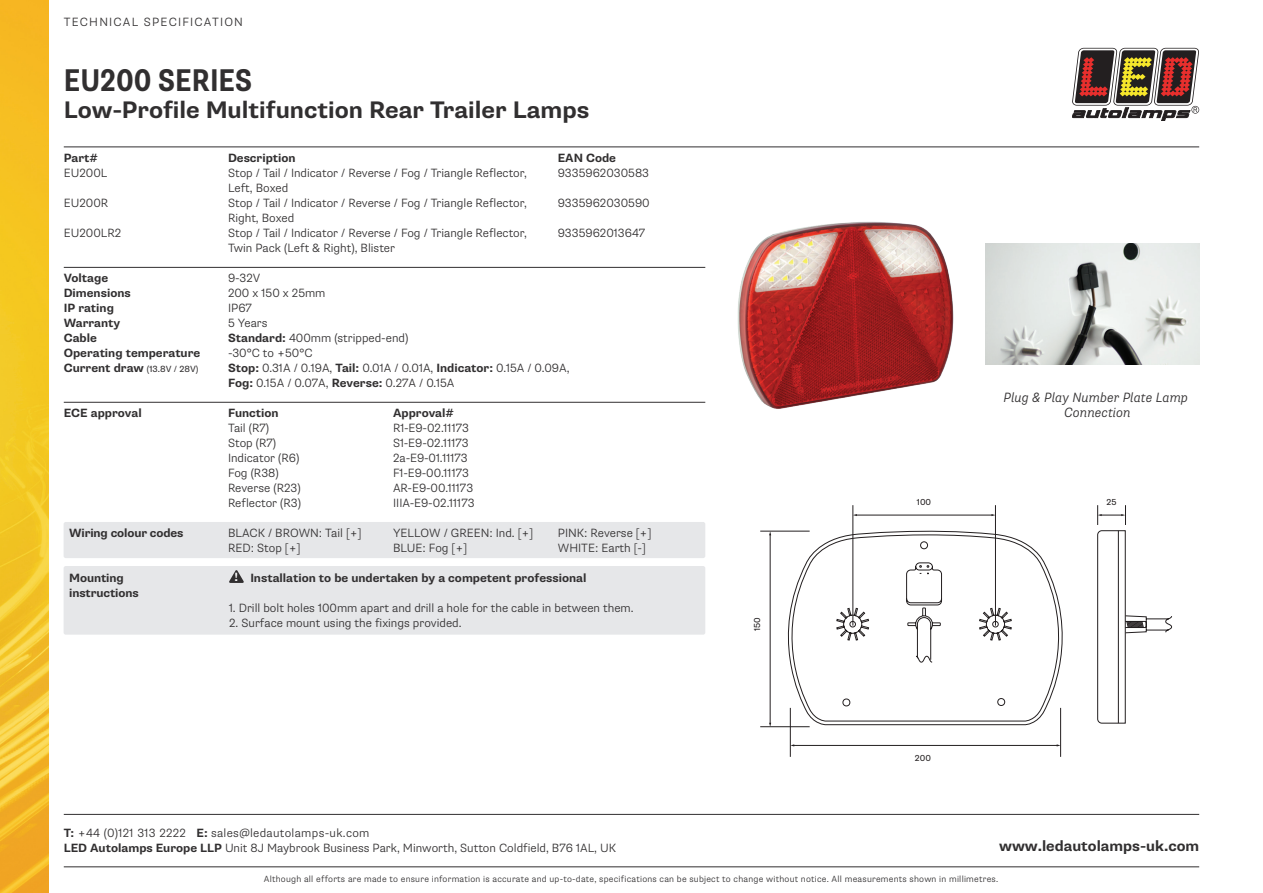
<style>
.page{position:relative;width:1263px;height:893px;background:#fff}
.page>*{position:absolute;margin:0;border:0;box-sizing:border-box;transform-origin:0 0}
.t1{font:700 condensed 31.5px "Supria Sans";color:#312f30}
.t2{font:700 24px "Supria Sans";color:#312f30}
.t3{font:700 15px "Supria Sans";color:#312f30}
.t4{font:italic 300 13.5px "Supria Sans";color:#312f30}
.t5{font:300 12px/15px "Supria Sans";color:#312f30}
.t6{font:700 12px/15px "Supria Sans";color:#312f30}
.t7{font:300 12px "Supria Sans";letter-spacing:.1em;color:#312f30}
.t8{font:700 12px "Supria Sans";color:#fff}
.t9{font:300 9px "Supria Sans";letter-spacing:.025em;color:#312f30}
.t10{font:8.7px "Supria Sans";color:#231f20}
.s1{font-weight:400;font-size:9px}
.s2{font-weight:700}
</style>
<div class="page">
<img style="left:0;top:0;width:49px;height:893px">
<svg style="left:1072px;top:48px;width:127px;height:73px"></svg>
<hr style="left:64px;top:147px;width:1135px;height:1px;background:#312f30">
<hr style="left:64px;top:814px;width:1135px;height:1px;background:#312f30">
<hr style="left:64px;top:867px;width:1135px;height:1px;background:#312f30">
<img style="left:737px;top:221px;width:217px;height:188px">
<div style="left:64px;top:522px;width:641px;height:36px;background:#e6e7e9;border-radius:2px"></div>
<div style="left:64px;top:566px;width:641px;height:69px;background:#e6e7e9;border-radius:2px"></div>
<hr style="left:64px;top:267px;width:641px;height:1px;background:#312f30">
<hr style="left:64px;top:402px;width:641px;height:1px;background:#312f30">
<svg style="left:229px;top:570px;width:15px;height:13px"></svg>
<hr style="left:790px;top:708px;width:1px;height:49px;background:#231f20">
<hr style="left:1060px;top:708px;width:1px;height:49px;background:#231f20">
<hr style="left:793px;top:745px;width:264px;height:1px;background:#231f20">
<hr style="left:760px;top:726px;width:50px;height:1px;background:#231f20">
<hr style="left:760px;top:531px;width:50px;height:1px;background:#231f20">
<hr style="left:853px;top:505px;width:1px;height:121px;background:#231f20">
<hr style="left:995px;top:505px;width:1px;height:121px;background:#231f20">
<hr style="left:856px;top:515px;width:136px;height:1px;background:#231f20">
<svg style="left:769px;top:527px;width:293px;height:198px"></svg>
<svg style="left:776px;top:530px;width:287px;height:193px"></svg>
<svg style="left:1097px;top:505px;width:75px;height:219px"></svg>
<img style="left:986px;top:243px;width:213px;height:122px">
<p class="t7" style="left:64px;top:15px;width:181px">TECHNICAL SPECIFICATION</p>
<p class="t1" style="left:64px;top:61px;width:190px">EU200 SERIES</p>
<p class="t2" style="left:64px;top:95px;width:527px">Low-Profile Multifunction Rear Trailer Lamps</p>
<p class="t6" style="left:64px;top:150px;width:36px">Part#</p>
<p class="t5" style="left:64px;top:165px;width:45px">EU200L</p>
<p class="t5" style="left:64px;top:195px;width:46px">EU200R</p>
<p class="t5" style="left:64px;top:225px;width:59px">EU200LR2</p>
<p class="t6" style="left:64px;top:270px;width:46px">Voltage</p>
<p class="t6" style="left:64px;top:285px;width:69px">Dimensions</p>
<p class="t6" style="left:64px;top:300px;width:52px">IP rating</p>
<p class="t6" style="left:64px;top:315px;width:58px">Warranty</p>
<p class="t6" style="left:64px;top:330px;width:35px">Cable</p>
<p class="t6" style="left:64px;top:345px;width:138px">Operating temperature</p>
<p class="t6" style="left:64px;top:360px;width:136px">Current draw <span class="s1">(13.8V / 28V)</span></p>
<p class="t6" style="left:64px;top:405px;width:79px">ECE approval</p>
<p class="t6" style="left:69px;top:525px;width:116px">Wiring colour codes</p>
<p class="t6" style="left:69px;top:570px;width:71px">Mounting instructions</p>
<p class="t6" style="left:228px;top:150px;width:69px">Description</p>
<p class="t5" style="left:228px;top:165px;width:300px">Stop / Tail / Indicator / Reverse / Fog / Triangle Reflector,<br>Left, Boxed</p>
<p class="t5" style="left:228px;top:195px;width:300px">Stop / Tail / Indicator / Reverse / Fog / Triangle Reflector,<br>Right, Boxed</p>
<p class="t5" style="left:228px;top:225px;width:300px">Stop / Tail / Indicator / Reverse / Fog / Triangle Reflector,<br>Twin Pack (Left &amp; Right), Blister</p>
<p class="t6" style="left:558px;top:150px;width:60px">EAN Code</p>
<p class="t5" style="left:558px;top:165px;width:93px">9335962030583</p>
<p class="t5" style="left:558px;top:195px;width:94px">9335962030590</p>
<p class="t5" style="left:558px;top:225px;width:89px">9335962013647</p>
<p class="t5" style="left:228px;top:270px;width:34px">9-32V</p>
<p class="t5" style="left:228px;top:285px;width:99px">200 x 150 x 25mm</p>
<p class="t5" style="left:228px;top:300px;width:25px">IP67</p>
<p class="t5" style="left:228px;top:315px;width:41px">5 Years</p>
<p class="t5" style="left:228px;top:330px;width:182px"><span class="s2">Standard:</span> 400mm (stripped-end)</p>
<p class="t5" style="left:228px;top:345px;width:86px">-30°C to +50°C</p>
<p class="t5" style="left:228px;top:360px;width:343px"><span class="s2">Stop:</span> 0.31A / 0.19A, <span class="s2">Tail:</span> 0.01A / 0.01A, <span class="s2">Indicator:</span> 0.15A / 0.09A,</p>
<p class="t5" style="left:228px;top:375px;width:228px"><span class="s2">Fog:</span> 0.15A / 0.07A, <span class="s2">Reverse:</span> 0.27A / 0.15A</p>
<p class="t6" style="left:228px;top:405px;width:52px">Function</p>
<p class="t5" style="left:228px;top:420px;width:43px">Tail (R7)</p>
<p class="t5" style="left:228px;top:435px;width:50px">Stop (R7)</p>
<p class="t5" style="left:228px;top:450px;width:73px">Indicator (R6)</p>
<p class="t5" style="left:228px;top:465px;width:52px">Fog (R38)</p>
<p class="t5" style="left:228px;top:480px;width:74px">Reverse (R23)</p>
<p class="t5" style="left:228px;top:495px;width:75px">Reflector (R3)</p>
<p class="t6" style="left:393px;top:405px;width:62px">Approval#</p>
<p class="t5" style="left:393px;top:420px;width:77px">R1-E9-02.11173</p>
<p class="t5" style="left:393px;top:435px;width:77px">S1-E9-02.11173</p>
<p class="t5" style="left:393px;top:450px;width:76px">2a-E9-01.11173</p>
<p class="t5" style="left:393px;top:465px;width:77px">F1-E9-00.11173</p>
<p class="t5" style="left:393px;top:480px;width:82px">AR-E9-00.11173</p>
<p class="t5" style="left:393px;top:495px;width:83px">IIIA-E9-02.11173</p>
<p class="t5" style="left:393px;top:525px;width:142px">YELLOW / GREEN: Ind. [+]</p>
<p class="t5" style="left:393px;top:540px;width:76px">BLUE: Fog [+]</p>
<p class="t6" style="left:250px;top:570px;width:338px">Installation to be undertaken by a competent professional</p>
<p class="t5" style="left:229px;top:600px;width:406px">1. Drill bolt holes 100mm apart and drill a hole for the cable in between them.</p>
<p class="t5" style="left:229px;top:615px;width:234px">2. Surface mount using the fixings provided.</p>
<p class="t5" style="left:228px;top:525px;width:135px">BLACK / BROWN: Tail [+]</p>
<p class="t5" style="left:228px;top:540px;width:74px">RED: Stop [+]</p>
<p class="t5" style="left:558px;top:525px;width:95px">PINK: Reverse [+]</p>
<p class="t5" style="left:558px;top:540px;width:90px">WHITE: Earth [-]</p>
<p class="t8" style="left:235px;top:570px;width:5px">!</p>
<p class="t10" style="left:752px;top:631px;width:15px;rotate:-90deg">150</p>
<p class="t10" style="left:917px;top:497px;width:16px">100</p>
<p class="t4" style="left:1003px;top:389px;width:186px">Plug &amp; Play Number Plate Lamp</p>
<p class="t4" style="left:1064px;top:404px;width:68px">Connection</p>
<p class="t10" style="left:1106px;top:497px;width:11px">25</p>
<p class="t10" style="left:915px;top:753px;width:18px">200</p>
<p class="t5" style="left:64px;top:826px;width:554px"><span class="s2">T:</span> +44 (0)121 313 2222 <span class="s2">E:</span> sales@ledautolamps-uk.com<br><span class="s2">LED Autolamps Europe LLP</span> Unit 8J Maybrook Business Park, Minworth, Sutton Coldfield, B76 1AL, UK</p>
<p class="t3" style="left:999px;top:837px;width:202px">www.ledautolamps-uk.com</p>
<p class="t9" style="left:264px;top:873px;width:736px">Although all efforts are made to ensure information is accurate and up-to-date, specifications can be subject to change without notice. All measurements shown in millimetres.</p>
</div>
